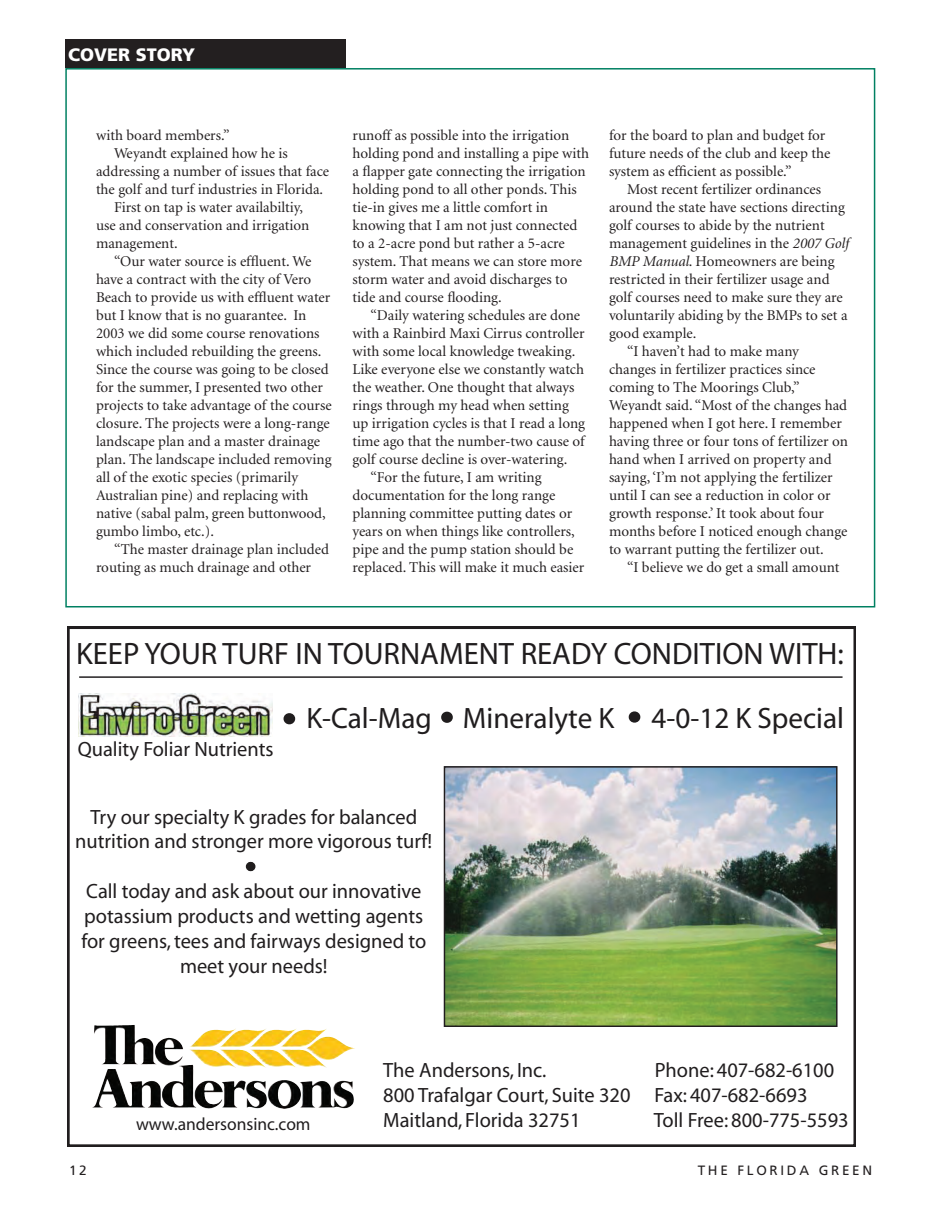
<style>
.page{position:relative;width:945px;height:1215px;background:#fff}
.page>*{position:absolute;margin:0;border:0;box-sizing:border-box;transform-origin:0 0}
.t1{font:31.05px "Myriad";color:#201d1e}
.t2{font:29.55px "Myriad";color:#201d1e}
.t3{font:20.7px/24.9px "Myriad";color:#201d1e;text-align:center}
.t4{font:900 18px "Frutiger";color:#fff}
.t5{font:17.7px "Myriad";color:#201d1e}
.t6{font:15px/18px "Minion";color:#231f20}
.t7{font:13.5px "Frutiger";letter-spacing:.2em;color:#231f20}
.s1{font-style:italic}
</style>
<div class="page">
<div style="left:65px;top:68px;width:810px;height:539px;background:#fff;border:2px solid #008062"></div>
<div style="left:65px;top:39px;width:281px;height:29px;background:#231f20"></div>
<svg style="left:68px;top:627px;width:788px;height:520px"></svg>
<hr style="left:79px;top:676px;width:764px;height:2px;background:#201d1e">
<img style="left:94px;top:1025px;width:44px;height:40px">
<img style="left:79px;top:694px;width:193px;height:43px">
<div style="left:286px;top:715px;width:7px;height:7px;background:#201d1e;border-radius:50%"></div>
<div style="left:284px;top:713px;width:11px;height:11px;border:4px solid #201d1e;border-radius:50%"></div>
<div style="left:443px;top:714px;width:8px;height:7px;background:#201d1e;border-radius:50%"></div>
<div style="left:441px;top:712px;width:12px;height:11px;border:4px solid #201d1e;border-radius:50%"></div>
<div style="left:631px;top:714px;width:7px;height:6px;background:#201d1e;border-radius:50%"></div>
<div style="left:629px;top:711px;width:11px;height:12px;border:4px solid #201d1e;border-radius:50%"></div>
<img style="left:446px;top:768px;width:390px;height:257px">
<div style="left:444px;top:766px;width:394px;height:261px;border:1px solid #201d1e"></div>
<div style="left:246px;top:862px;width:9px;height:9px;border:4px solid #201d1e;border-radius:50%"></div>
<p class="t4" style="left:68px;top:44px;width:128px">COVER STORY</p>
<p class="t6" style="left:96px;top:126px;width:135px">with board members.”</p>
<p class="t6" style="left:114px;top:144px;width:175px">Weyandt explained how he is</p>
<p class="t6" style="left:96px;top:162px;width:235px">addressing a number of issues that face</p>
<p class="t6" style="left:96px;top:180px;width:229px">the golf and turf industries in Florida.</p>
<p class="t6" style="left:114px;top:198px;width:191px">First on tap is water availabiltiy,</p>
<p class="t6" style="left:96px;top:216px;width:215px">use and conservation and irrigation</p>
<p class="t6" style="left:96px;top:234px;width:83px">management.</p>
<p class="t6" style="left:114px;top:252px;width:199px">“Our water source is effluent. We</p>
<p class="t6" style="left:96px;top:270px;width:217px">have a contract with the city of Vero</p>
<p class="t6" style="left:96px;top:288px;width:236px">Beach to provide us with effluent water</p>
<p class="t6" style="left:96px;top:306px;width:212px">but I know that is no guarantee. In</p>
<p class="t6" style="left:96px;top:324px;width:225px">2003 we did some course renovations</p>
<p class="t6" style="left:96px;top:342px;width:227px">which included rebuilding the greens.</p>
<p class="t6" style="left:96px;top:360px;width:234px">Since the course was going to be closed</p>
<p class="t6" style="left:96px;top:378px;width:228px">for the summer, I presented two other</p>
<p class="t6" style="left:96px;top:396px;width:237px">projects to take advantage of the course</p>
<p class="t6" style="left:96px;top:414px;width:235px">closure. The projects were a long-range</p>
<p class="t6" style="left:96px;top:432px;width:226px">landscape plan and a master drainage</p>
<p class="t6" style="left:96px;top:450px;width:237px">plan. The landscape included removing</p>
<p class="t6" style="left:96px;top:468px;width:204px">all of the exotic species (primarily</p>
<p class="t6" style="left:96px;top:486px;width:214px">Australian pine) and replacing with</p>
<p class="t6" style="left:96px;top:504px;width:231px">native (sabal palm, green buttonwood,</p>
<p class="t6" style="left:96px;top:522px;width:120px">gumbo limbo, etc.).</p>
<p class="t6" style="left:114px;top:540px;width:217px">“The master drainage plan included</p>
<p class="t6" style="left:96px;top:558px;width:217px">routing as much drainage and other</p>
<p class="t6" style="left:352px;top:126px;width:238px">runoff as possible into the irrigation holding pond and installing a pipe with a flapper gate connecting the irrigation holding pond to all other ponds. This tie-in gives me a little comfort in knowing that I am not just connected to a 2-acre pond but rather a 5-acre system. That means we can store more storm water and avoid discharges to tide and course flooding.</p>
<p class="t6" style="left:370px;top:306px;width:211px">“Daily watering schedules are done</p>
<p class="t6" style="left:352px;top:324px;width:234px">with a Rainbird Maxi Cirrus controller</p>
<p class="t6" style="left:352px;top:342px;width:224px">with some local knowledge tweaking.</p>
<p class="t6" style="left:352px;top:360px;width:233px">Like everyone else we constantly watch</p>
<p class="t6" style="left:352px;top:378px;width:223px">the weather. One thought that always</p>
<p class="t6" style="left:352px;top:396px;width:218px">rings through my head when setting</p>
<p class="t6" style="left:352px;top:414px;width:234px">up irrigation cycles is that I read a long</p>
<p class="t6" style="left:352px;top:432px;width:234px">time ago that the number-two cause of</p>
<p class="t6" style="left:352px;top:450px;width:216px">golf course decline is over-watering.</p>
<p class="t6" style="left:370px;top:468px;width:173px">“For the future, I am writing</p>
<p class="t6" style="left:352px;top:486px;width:204px">documentation for the long range</p>
<p class="t6" style="left:352px;top:504px;width:221px">planning committee putting dates or</p>
<p class="t6" style="left:352px;top:522px;width:224px">years on when things like controllers,</p>
<p class="t6" style="left:352px;top:540px;width:222px">pipe and the pump station should be</p>
<p class="t6" style="left:352px;top:558px;width:233px">replaced. This will make it much easier</p>
<p class="t6" style="left:609px;top:126px;width:223px">for the board to plan and budget for future needs of the club and keep the system as efficient as possible.”</p>
<p class="t6" style="left:627px;top:180px;width:196px">Most recent fertilizer ordinances</p>
<p class="t6" style="left:609px;top:198px;width:237px">around the state have sections directing</p>
<p class="t6" style="left:609px;top:216px;width:217px">golf courses to abide by the nutrient</p>
<p class="t6" style="left:609px;top:234px;width:241px">management guidelines in the <span class="s1">2007 Golf</span></p>
<p class="t6" style="left:609px;top:252px;width:227px"><span class="s1">BMP Manual</span>. Homeowners are being</p>
<p class="t6" style="left:609px;top:270px;width:222px">restricted in their fertilizer usage and</p>
<p class="t6" style="left:609px;top:288px;width:235px">golf courses need to make sure they are</p>
<p class="t6" style="left:609px;top:306px;width:240px">voluntarily abiding by the BMPs to set a</p>
<p class="t6" style="left:609px;top:324px;width:89px">good example.</p>
<p class="t6" style="left:627px;top:342px;width:173px">“I haven’t had to make many</p>
<p class="t6" style="left:609px;top:360px;width:208px">changes in fertilizer practices since</p>
<p class="t6" style="left:609px;top:378px;width:192px">coming to The Moorings Club,”</p>
<p class="t6" style="left:609px;top:396px;width:240px">Weyandt said. “Most of the changes had</p>
<p class="t6" style="left:609px;top:414px;width:234px">happened when I got here. I remember</p>
<p class="t6" style="left:609px;top:432px;width:240px">having three or four tons of fertilizer on</p>
<p class="t6" style="left:609px;top:450px;width:224px">hand when I arrived on property and</p>
<p class="t6" style="left:609px;top:468px;width:225px">saying, ‘I’m not applying the fertilizer</p>
<p class="t6" style="left:609px;top:486px;width:223px">until I can see a reduction in color or</p>
<p class="t6" style="left:609px;top:504px;width:216px">growth response.’ It took about four</p>
<p class="t6" style="left:609px;top:522px;width:240px">months before I noticed enough change</p>
<p class="t6" style="left:609px;top:540px;width:216px">to warrant putting the fertilizer out.</p>
<p class="t6" style="left:627px;top:558px;width:214px">“I believe we do get a small amount</p>
<h1 class="t1" style="left:76px;top:638px;width:769px">KEEP YOUR TURF IN TOURNAMENT READY CONDITION WITH:</h1>
<h3 class="t3" style="left:78px;top:737px;width:198px">Quality Foliar Nutrients</h3>
<h2 class="t2" style="left:306px;top:703px;width:310px">K-Cal-Mag Mineralyte K</h2>
<h2 class="t2" style="left:652px;top:703px;width:194px">4-0-12 K Special</h2>
<h3 class="t3" style="left:75px;top:805px;width:359px">Try our specialty K grades for balanced nutrition and stronger more vigorous turf!</h3>
<h3 class="t3" style="left:81px;top:880px;width:347px">Call today and ask about our innovative potassium products and wetting agents for greens, tees and fairways designed to meet your needs!</h3>
<h3 class="t3" style="left:383px;top:1059px;width:165px">The Andersons, Inc.</h3>
<h3 class="t3" style="left:383px;top:1059px;width:453px;text-align:left;text-indent:271px">Phone: 407-682-6100<br>800 Trafalgar Court, Suite 320 Fax: 407-682-6693</h3>
<p class="t5" style="left:136px;top:1116px;width:176px">www.andersonsinc.com</p>
<h3 class="t3" style="left:383px;top:1108px;width:199px">Maitland, Florida 32751</h3>
<h3 class="t3" style="left:654px;top:1108px;width:196px">Toll Free: 800-775-5593</h3>
<p class="t7" style="left:69px;top:1162px;width:19px">12</p>
<p class="t7" style="left:698px;top:1162px;width:176px">THE FLORIDA GREEN</p>
</div>
